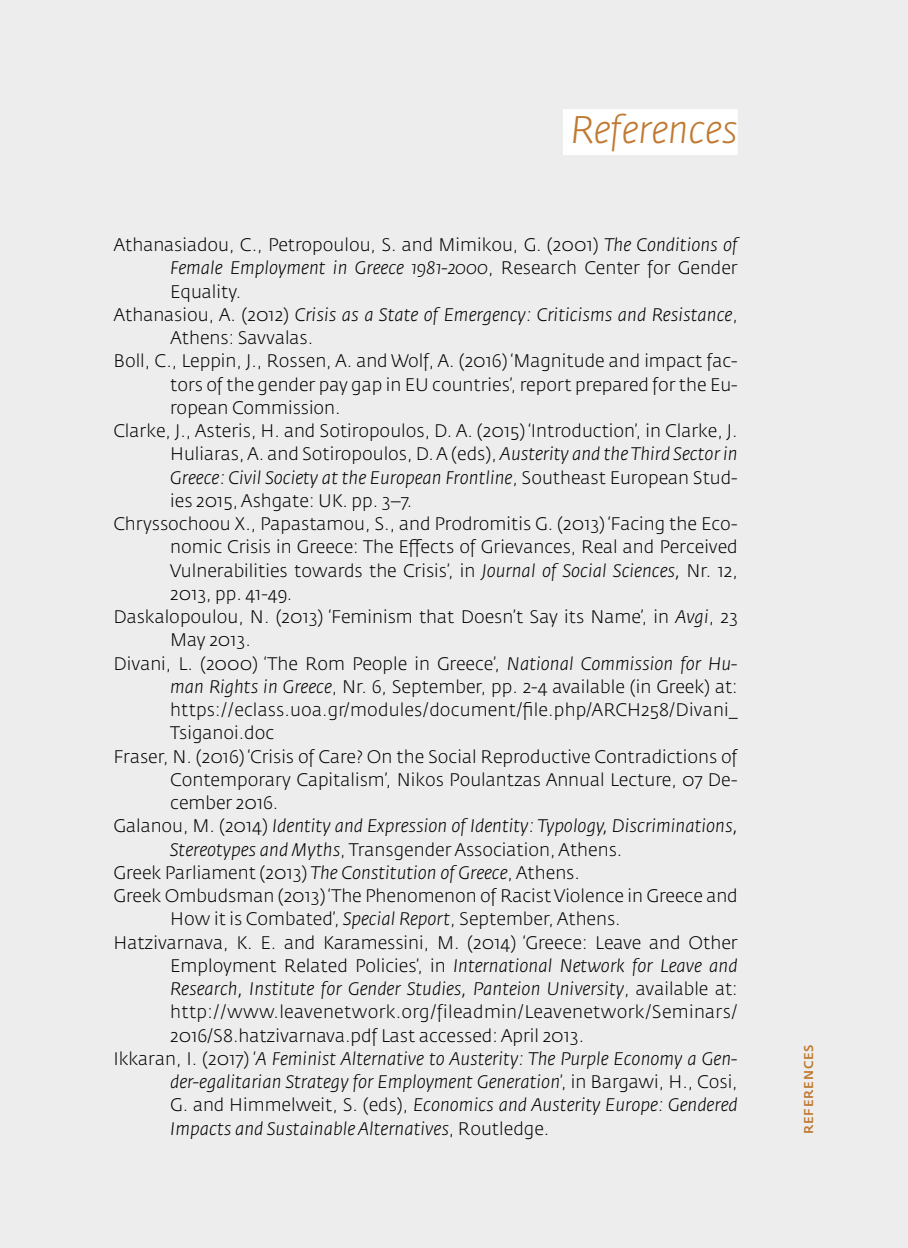
<style>
.page{position:relative;width:908px;height:1248px;background:#fff}
.page>*{position:absolute;margin:0;border:0;box-sizing:border-box;transform-origin:0 0}
.t1{font:italic 300 38px "Fedra Sans Pro";color:#c07932}
.t2{font:300 18px "Fedra Sans Pro";color:#000}
.t3{font:italic 300 18px "Fedra Sans Pro";color:#000}
.t4{font:300 18px "Fedra Sans Pro";letter-spacing:.02em;color:#000}
.t5{font:500 12.6px "Fedra Sans Pro";letter-spacing:.07em;color:#c07932}
.s1{font-style:italic}
.s2{font-style:normal}
</style>
<div class="page">
<div style="left:0;top:0;width:9px;height:1247px;background:#ededed"></div>
<div style="left:3px;top:0;width:904px;height:1247px;background:#ededed"></div>
<div style="left:562px;top:109px;width:175px;height:46px;background:#fff"></div>
<h1 class="t1" style="left:570px;top:106px;width:169px">References</h1>
<p class="t2" style="left:113px;top:233px;width:625px">Athanasiadou, C., Petropoulou, S. and Mimikou, G. (2001) <span class="s1">The Conditions of</span></p>
<p class="t3" style="left:170px;top:257px;width:568px">Female Employment in Greece 1981-2000<span class="s2">, Research Center for Gender</span></p>
<p class="t2" style="left:170px;top:280px;width:72px">Equality.</p>
<p class="t3" style="left:113px;top:303px;width:625px"><span class="s2">Athanasiou, A. (2012)</span> Crisis as a State of Emergency: Criticisms and Resistance<span class="s2">,</span></p>
<p class="t2" style="left:170px;top:326px;width:144px">Athens: Savvalas.</p>
<p class="t2" style="left:113px;top:350px;width:625px">Boll, C., Leppin, J., Rossen, A. and Wolf, A. (2016) ‘Magnitude and impact fac-</p>
<p class="t2" style="left:170px;top:373px;width:568px">tors of the gender pay gap in EU countries’, report prepared for the Eu-</p>
<p class="t2" style="left:170px;top:396px;width:172px">ropean Commission.</p>
<p class="t2" style="left:113px;top:419px;width:625px">Clarke, J., Asteris, H. and Sotiropoulos, D. A. (2015) ‘Introduction’, in Clarke, J.</p>
<p class="t2" style="left:170px;top:443px;width:568px">Huliaras, A. and Sotiropoulos, D. A (eds), <span class="s1">Austerity and the Third Sector in</span></p>
<p class="t3" style="left:170px;top:466px;width:568px">Greece: Civil Society at the European Frontline<span class="s2">, Southeast European Stud-</span></p>
<p class="t2" style="left:170px;top:489px;width:243px">ies 2015, Ashgate: UK. pp. 3–7.</p>
<p class="t2" style="left:113px;top:512px;width:625px">Chryssochoou X., Papastamou, S., and Prodromitis G. (2013) ‘Facing the Eco-</p>
<p class="t2" style="left:170px;top:536px;width:568px">nomic Crisis in Greece: The Effects of Grievances, Real and Perceived</p>
<p class="t2" style="left:170px;top:559px;width:568px">Vulnerabilities towards the Crisis’, in <span class="s1">Journal of Social Sciences,</span> Nr. 12,</p>
<p class="t2" style="left:170px;top:582px;width:123px">2013, pp. 41-49.</p>
<p class="t2" style="left:113px;top:605px;width:625px">Daskalopoulou, N. (2013) ‘Feminism that Doesn’t Say its Name’, in <span class="s1">Avgi</span>, 23</p>
<p class="t2" style="left:170px;top:628px;width:82px">May 2013.</p>
<p class="t2" style="left:113px;top:652px;width:625px">Divani, L. (2000) ‘The Rom People in Greece’, <span class="s1">National Commission for Hu-</span></p>
<p class="t2" style="left:170px;top:675px;width:568px"><span class="s1">man Rights in Greece</span>, Nr. 6, September, pp. 2-4 available (in Greek) at:</p>
<p class="t2" style="left:170px;top:698px;width:569px">https://eclass.uoa.gr/modules/document/file.php/ARCH258/Divani_</p>
<p class="t2" style="left:170px;top:721px;width:105px">Tsiganoi.doc</p>
<p class="t2" style="left:113px;top:745px;width:625px">Fraser, N. (2016) ‘Crisis of Care? On the Social Reproductive Contradictions of</p>
<p class="t2" style="left:170px;top:768px;width:568px">Contemporary Capitalism’, Nikos Poulantzas Annual Lecture, 07 De-</p>
<p class="t2" style="left:170px;top:791px;width:109px">cember 2016.</p>
<p class="t3" style="left:113px;top:814px;width:625px"><span class="s2">Galanou, M. (2014)</span> Identity and Expression of Identity: Typology, Discriminations,</p>
<p class="t2" style="left:170px;top:838px;width:453px"><span class="s1">Stereotypes and Myths</span>, Transgender Association, Athens.</p>
<p class="t2" style="left:113px;top:861px;width:467px">Greek Parliament (2013) <span class="s1">The Constitution of Greece</span>, Athens.</p>
<p class="t2" style="left:113px;top:884px;width:625px">Greek Ombudsman (2013) ‘The Phenomenon of Racist Violence in Greece and</p>
<p class="t2" style="left:170px;top:907px;width:451px">How it is Combated’, <span class="s1">Special Report</span>, September, Athens.</p>
<p class="t2" style="left:113px;top:931px;width:625px">Hatzivarnava, K. E. and Karamessini, M. (2014) ‘Greece: Leave and Other</p>
<p class="t3" style="left:170px;top:954px;width:568px"><span class="s2">Employment Related Policies’, in</span> International Network for Leave and</p>
<p class="t3" style="left:170px;top:977px;width:568px">Research, Institute for Gender Studies, Panteion University<span class="s2">, available at:</span></p>
<p class="t4" style="left:170px;top:1000px;width:568px">http://www.leavenetwork.org/fileadmin/Leavenetwork/Seminars/</p>
<p class="t2" style="left:170px;top:1024px;width:415px">2016/S8.hatzivarnava.pdf Last accessed: April 2013.</p>
<p class="t3" style="left:113px;top:1047px;width:625px"><span class="s2">Ikkaran, I. (2017) ‘</span>A Feminist Alternative to Austerity: The Purple Economy a Gen-</p>
<p class="t3" style="left:170px;top:1070px;width:568px">der-egalitarian Strategy for Employment Generation<span class="s2">’, in Bargawi, H., Cosi,</span></p>
<p class="t3" style="left:170px;top:1093px;width:568px"><span class="s2">G. and Himmelweit, S. (eds),</span> Economics and Austerity Europe: Gendered</p>
<p class="t3" style="left:170px;top:1116px;width:380px">Impacts and Sustainable Alternatives<span class="s2">, Routledge.</span></p>
<p class="t5" style="left:800px;top:1134px;width:92px;rotate:-90deg">REFERENCES</p>
</div>
